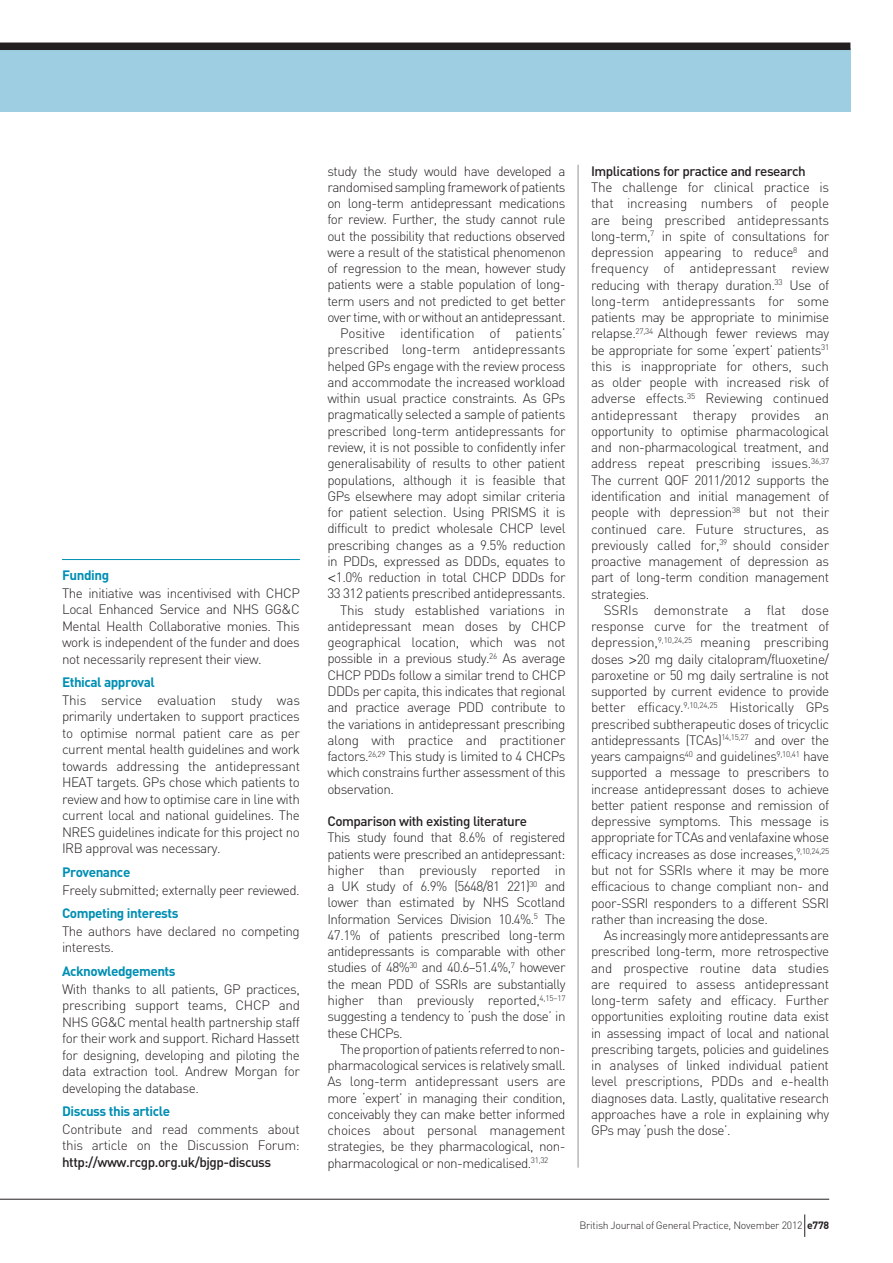
<style>
.page{position:relative;width:893px;height:1263px;background:#fff}
.page>*{position:absolute;margin:0;border:0;box-sizing:border-box;transform-origin:0 0}
.Body_copy_indent{font:300 13.5px/16.2px "DIN";letter-spacing:-.04em;color:#231f20;text-align:justify}
.Body_Copy_First_para{font:300 13.5px/16.2px "DIN";letter-spacing:-.035em;color:#231f20;text-align:justify}
.Acknowledgements_cop{font:300 13.5px/16.5px "DIN";letter-spacing:-.035em;color:#231f20;text-align:justify}
.Acknowledgements_Bol{font:700 13.5px "DIN";letter-spacing:-.035em;color:#008fb3}
.Sub_Sub_head_Bold_Bl{font:500 13.5px "DIN";letter-spacing:-.035em;color:#231f20}
.t1{font:300 10.5px "DIN";letter-spacing:-.025em;color:#231f20}
.s1{font-weight:500}
.s2{font-family:"Helvetica"}
.s3{font-weight:700}
</style>
<div class="page">
<hr style="left:578px;top:165px;width:1px;height:1003px;background:#939598">
<div style="left:0;top:48px;width:850px;height:64px;background:#9ecee1"></div>
<div style="left:0;top:43px;width:850px;height:7px;background:#231f20"></div>
<hr style="left:0;top:1199px;width:829px;height:1px;background:#231f20">
<svg style="left:804px;top:1214px;width:1px;height:23px"></svg>
<hr style="left:62px;top:559px;width:238px;height:1px;background:#008fb3">
<p class="Acknowledgements_Bol" style="left:62px;top:566px;width:49px">Funding</p>
<p class="Acknowledgements_cop" style="left:62px;top:584px;width:239px">The initiative was incentivised with CHCP Local Enhanced Service and NHS GG&amp;C Mental Health Collaborative monies. This work is independent of the funder and does not necessarily represent their view.</p>
<p class="Acknowledgements_Bol" style="left:62px;top:673px;width:94px">Ethical approval</p>
<p class="Acknowledgements_cop" style="left:62px;top:692px;width:239px">This service evaluation study was primarily undertaken to support practices to optimise normal patient care as per current mental health guidelines and work towards addressing the antidepressant HEAT targets. GPs chose which patients to review and how to optimise care in line with current local and national guidelines. The NRES guidelines indicate for this project no IRB approval was necessary.</p>
<p class="Acknowledgements_Bol" style="left:62px;top:863px;width:70px">Provenance</p>
<p class="Acknowledgements_cop" style="left:62px;top:881px;width:239px">Freely submitted; externally peer reviewed.</p>
<p class="Acknowledgements_Bol" style="left:62px;top:904px;width:118px">Competing interests</p>
<p class="Acknowledgements_cop" style="left:62px;top:922px;width:239px">The authors have declared no competing interests.</p>
<p class="Acknowledgements_Bol" style="left:62px;top:962px;width:115px">Acknowledgements</p>
<p class="Acknowledgements_cop" style="left:62px;top:980px;width:239px">With thanks to all patients, GP practices, prescribing support teams, CHCP and NHS GG&amp;C mental health partnership staff for their work and support. Richard Hassett for designing, developing and piloting the data extraction tool. Andrew Morgan for developing the database.</p>
<p class="Acknowledgements_Bol" style="left:62px;top:1102px;width:110px">Discuss this article</p>
<p class="Acknowledgements_cop" style="left:62px;top:1120px;width:239px">Contribute and read comments about this article on the Discussion Forum: <span class="s1">http://www.rcgp.org.uk/bjgp-discuss</span></p>
<p class="Body_copy_indent" style="left:327px;top:162px;width:240px">study the study would have developed a randomised sampling framework of patients on long-term antidepressant medications for review. Further, the study cannot rule out the possibility that reductions observed were a result of the statistical phenomenon of regression to the mean, however study patients were a stable population of long&shy;term users and not predicted to get better over time, with or without an antidepressant.</p>
<p class="Body_copy_indent" style="left:327px;top:325px;width:240px;text-indent:13px">Positive identification of patients’ prescribed long-term antidepressants helped GPs engage with the review process and accommodate the increased workload within usual practice constraints. As GPs pragmatically selected a sample of patients prescribed long-term antidepressants for review, it is not possible to confidently infer generalisability of results to other patient populations, although it is feasible that GPs elsewhere may adopt similar criteria for patient selection. Using PRISMS it is difficult to predict wholesale CHCP level prescribing changes as a 9.5% reduction in PDDs, expressed as DDDs, equates to <span class="s2">&lt;</span>1.0% reduction in total CHCP DDDs for 33 312 patients prescribed antidepressants.</p>
<p class="Body_copy_indent" style="left:327px;top:602px;width:240px;text-indent:13px">This study established variations in antidepressant mean doses by CHCP geographical location, which was not possible in a previous study.<sup>26</sup> As average CHCP PDDs follow a similar trend to CHCP DDDs per capita, this indicates that regional and practice average PDD contribute to the variations in antidepressant prescribing along with practice and practitioner factors.<sup>26,29</sup> This study is limited to 4 CHCPs which constrains further assessment of this observation.</p>
<p class="Sub_Sub_head_Bold_Bl" style="left:327px;top:813px;width:201px">Comparison with existing literature</p>
<p class="Body_Copy_First_para" style="left:327px;top:829px;width:240px">This study found that 8.6% of registered patients were prescribed an antidepressant: higher than previously reported in a UK study of 6.9% (5648/81 221)<sup>30</sup> and lower than estimated by NHS Scotland Information Services Division 10.4%.<sup>5</sup> The 47.1% of patients prescribed long-term antidepressants is comparable with other studies of 48%<sup>30</sup> and 40.6–51.4%,<sup>7</sup> however the mean PDD of SSRIs are substantially higher than previously reported,<sup>4,15–17 </sup>suggesting a tendency to ‘push the dose’ in these CHCPs.</p>
<p class="Body_copy_indent" style="left:327px;top:1041px;width:240px;text-indent:13px">The proportion of patients referred to non&shy;pharmacological services is relatively small.<br>As long-term antidepressant users are more ‘expert’ in managing their condition, conceivably they can make better informed choices about personal management strategies, be they pharmacological, non&shy;pharmacological or non-medicalised.<sup>31,32</sup></p>
<p class="Sub_Sub_head_Bold_Bl" style="left:591px;top:162px;width:216px">Implications for practice and research</p>
<p class="Body_Copy_First_para" style="left:591px;top:179px;width:240px">The challenge for clinical practice is that increasing numbers of people are being prescribed antidepressants long-term,<sup>7</sup> in spite of consultations for depression appearing to reduce<sup>8</sup> and frequency of antidepressant review reducing with therapy duration.<sup>33</sup> Use of long-term antidepressants for some patients may be appropriate to minimise relapse.<sup>27,34</sup> Although fewer reviews may be appropriate for some ‘expert’ patients<sup>31 </sup>this is inappropriate for others, such as older people with increased risk of adverse effects.<sup>35</sup> Reviewing continued antidepressant therapy provides an opportunity to optimise pharmacological and non-pharmacological treatment, and address repeat prescribing issues.<sup>36,37<br></sup>The current QOF 2011/2012 supports the identification and initial management of people with depression<sup>38</sup> but not their continued care. Future structures, as previously called for,<sup>39</sup> should consider proactive management of depression as part of long-term condition management strategies.</p>
<p class="Body_copy_indent" style="left:591px;top:602px;width:240px;text-indent:13px">SSRIs demonstrate a flat dose response curve for the treatment of depression,<sup>9,10,24,25</sup> meaning prescribing doses <span class="s2">&gt;</span>20 mg daily citalopram/fluoxetine/ paroxetine or 50 mg daily sertraline is not supported by current evidence to provide better efficacy.<sup>9,10,24,25</sup> Historically GPs prescribed subtherapeutic doses of tricyclic antidepressants (TCAs)<sup>14,15,27</sup> and over the years campaigns<sup>40</sup> and guidelines<sup>9,10,41</sup> have supported a message to prescribers to increase antidepressant doses to achieve better patient response and remission of depressive symptoms. This message is appropriate for TCAs and venlafaxine whose efficacy increases as dose increases,<sup>9,10,24,25 </sup>but not for SSRIs where it may be more efficacious to change compliant non- and poor-SSRI responders to a different SSRI rather than increasing the dose.</p>
<p class="Body_copy_indent" style="left:591px;top:927px;width:240px;text-indent:13px">As increasingly more antidepressants are prescribed long-term, more retrospective and prospective routine data studies are required to assess antidepressant long-term safety and efficacy. Further opportunities exploiting routine data exist in assessing impact of local and national prescribing targets, policies and guidelines in analyses of linked individual patient level prescriptions, PDDs and e-health diagnoses data. Lastly, qualitative research approaches have a role in explaining why GPs may ‘push the dose’.</p>
<p class="t1" style="left:579px;top:1219px;width:251px">British Journal of General Practice, November 2012 <span class="s3">e778</span></p>
</div>
